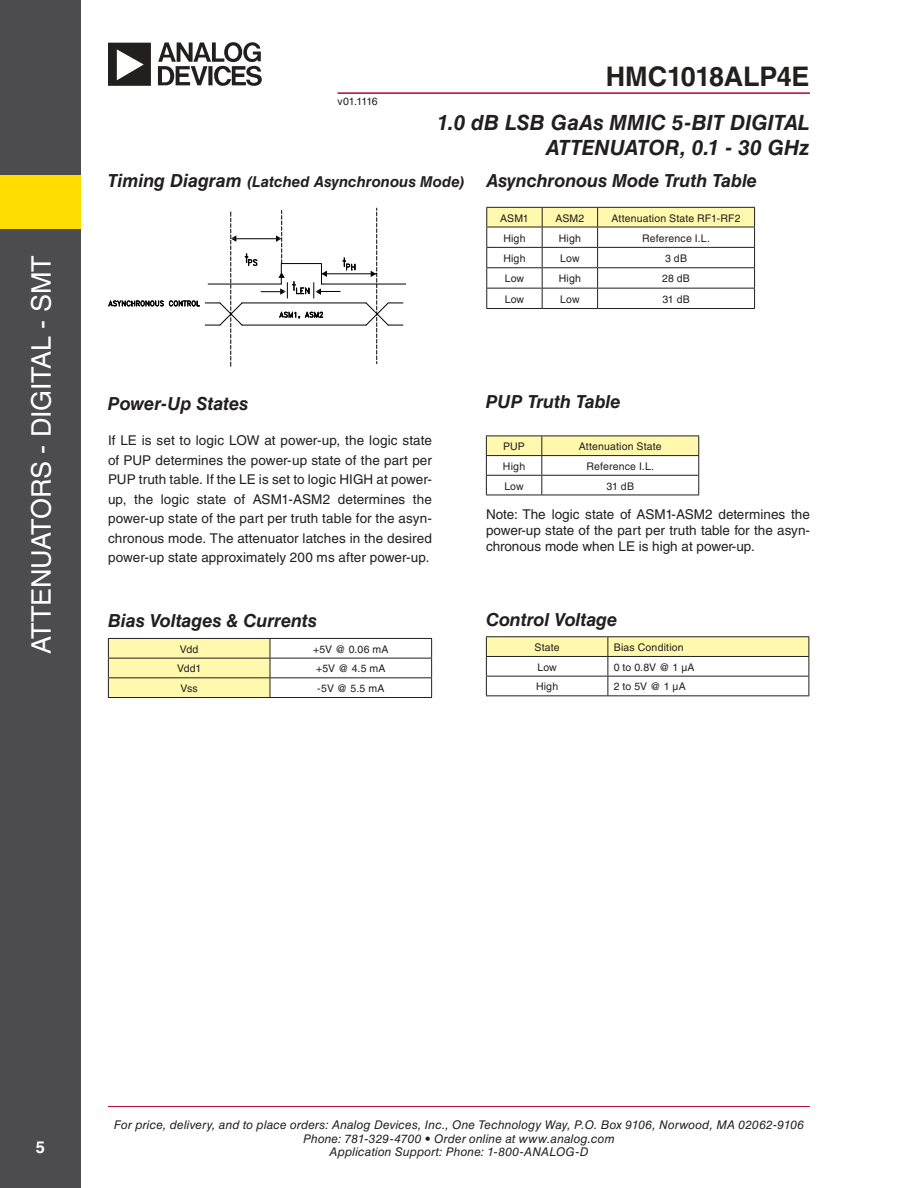
<style>
.page{position:relative;width:918px;height:1188px;background:#fff}
.page>*{position:absolute;margin:0;border:0;box-sizing:border-box;transform-origin:0 0}
.t1{font:27px "Helvetica LT Std";letter-spacing:-.015em;color:#fff}
.t2{font:700 27px "Helvetica LT Std";letter-spacing:-.01em;color:#221f1f}
.t3{font:italic 700 21px/25.2px "Helvetica LT Std";letter-spacing:.005em;color:#221f1f;text-align:right}
.t4{font:italic 700 18px "Helvetica LT Std";letter-spacing:-.005em;color:#221f1f}
.t5{font:700 16.5px "Helvetica LT Std";color:#fff}
.t6{font:italic 700 15px "Helvetica LT Std";letter-spacing:.005em;color:#221f1f}
.t7{font:13.5px/19.5px "Helvetica LT Std";color:#221f1f;text-align:justify}
.t8{font:italic 12px/13.5px "Helvetica LT Std";letter-spacing:.01em;color:#221f1f;text-align:center}
.t9{font:10.5px "Helvetica LT Std";letter-spacing:.015em;color:#221f1f}
.s1{font-size:18px}
</style>
<div class="page">
<hr style="left:108px;top:1106px;width:702px;height:1px;background:#b20738">
<hr style="left:338px;top:92px;width:472px;height:2px;background:#b20738">
<div style="left:0;top:0;width:81px;height:1188px;background:#4c4c4e"></div>
<div style="left:0;top:175px;width:81px;height:54px;background:#fd0"></div>
<svg style="left:108px;top:42px;width:154px;height:44px"></svg>
<hr style="left:486px;top:636px;width:122px;height:1px;background:#221f1f">
<hr style="left:608px;top:636px;width:201px;height:1px;background:#221f1f">
<svg style="left:486px;top:637px;width:324px;height:58px"></svg>
<hr style="left:486px;top:695px;width:122px;height:1px;background:#221f1f">
<hr style="left:608px;top:695px;width:201px;height:1px;background:#221f1f">
<hr style="left:270px;top:638px;width:162px;height:1px;background:#221f1f">
<hr style="left:270px;top:658px;width:162px;height:1px;background:#221f1f">
<hr style="left:270px;top:677px;width:162px;height:1px;background:#221f1f">
<svg style="left:108px;top:638px;width:163px;height:59px;background:#f1eaa4"></svg>
<svg style="left:431px;top:639px;width:1px;height:58px"></svg>
<hr style="left:108px;top:697px;width:162px;height:1px;background:#221f1f">
<hr style="left:270px;top:697px;width:162px;height:1px;background:#221f1f">
<svg style="left:486px;top:436px;width:213px;height:59px"></svg>
<hr style="left:486px;top:495px;width:56px;height:1px;background:#221f1f">
<hr style="left:542px;top:495px;width:157px;height:1px;background:#221f1f">
<svg style="left:486px;top:207px;width:269px;height:101px"></svg>
<hr style="left:486px;top:288px;width:56px;height:1px;background:#221f1f">
<hr style="left:542px;top:288px;width:56px;height:1px;background:#221f1f">
<hr style="left:598px;top:288px;width:157px;height:1px;background:#221f1f">
<hr style="left:486px;top:308px;width:56px;height:1px;background:#221f1f">
<hr style="left:542px;top:308px;width:56px;height:1px;background:#221f1f">
<hr style="left:598px;top:308px;width:157px;height:1px;background:#221f1f">
<hr style="left:242px;top:325px;width:124px;height:1px;background:#000">
<hr style="left:242px;top:303px;width:124px;height:1px;background:#000">
<hr style="left:321px;top:284px;width:85px;height:1px;background:#000">
<hr style="left:321px;top:274px;width:56px;height:1px;background:#000">
<svg style="left:365px;top:208px;width:38px;height:156px"></svg>
<svg style="left:108px;top:211px;width:248px;height:155px"></svg>
<h1 class="t1" style="left:31px;top:654px;width:400px;rotate:-90deg">ATTENUATORS - DIGITAL - SMT</h1>
<p class="t9" style="left:338px;top:97px;width:42px">v01.1116</p>
<h1 class="t2" style="left:606px;top:61px;width:205px">HMC1018ALP4E</h1>
<h2 class="t3" style="left:437px;top:111px;width:374px">1.0 dB LSB GaAs MMIC 5-BIT DIGITAL<br>ATTENUATOR, 0.1 - 30 GHz</h2>
<p class="t6" style="left:108px;top:176px;width:359px"><span class="s1">Timing Diagram</span> (Latched Asynchronous Mode)</p>
<h3 class="t4" style="left:486px;top:174px;width:272px">Asynchronous Mode Truth Table</h3>
<p class="t9" style="left:500px;top:214px;width:30px">ASM1</p>
<p class="t9" style="left:555px;top:214px;width:31px">ASM2</p>
<p class="t9" style="left:612px;top:214px;width:130px">Attenuation State RF1-RF2</p>
<p class="t9" style="left:503px;top:234px;width:24px">High</p>
<p class="t9" style="left:559px;top:234px;width:24px">High</p>
<p class="t9" style="left:642px;top:234px;width:69px">Reference I.L.</p>
<p class="t9" style="left:503px;top:254px;width:24px">High</p>
<p class="t9" style="left:560px;top:254px;width:21px">Low</p>
<p class="t9" style="left:665px;top:254px;width:23px">3 dB</p>
<p class="t9" style="left:505px;top:275px;width:21px">Low</p>
<p class="t9" style="left:559px;top:275px;width:24px">High</p>
<p class="t9" style="left:662px;top:275px;width:29px">28 dB</p>
<p class="t9" style="left:505px;top:295px;width:21px">Low</p>
<p class="t9" style="left:560px;top:295px;width:21px">Low</p>
<p class="t9" style="left:662px;top:295px;width:29px">31 dB</p>
<h3 class="t4" style="left:108px;top:396px;width:142px">Power-Up States</h3>
<h3 class="t4" style="left:486px;top:395px;width:136px">PUP Truth Table</h3>
<p class="t9" style="left:503px;top:442px;width:23px">PUP</p>
<p class="t9" style="left:579px;top:442px;width:84px">Attenuation State</p>
<p class="t9" style="left:503px;top:462px;width:24px">High</p>
<p class="t9" style="left:586px;top:462px;width:69px">Reference I.L.</p>
<p class="t9" style="left:504px;top:482px;width:21px">Low</p>
<p class="t9" style="left:607px;top:482px;width:29px">31 dB</p>
<p class="t7" style="left:486px;top:507px;width:325px;line-height:16.2px">Note: The logic state of ASM1-ASM2 determines the power-up state of the part per truth table for the asyn&shy;chronous mode when LE is high at power-up.</p>
<p class="t7" style="left:108px;top:432px;width:326px">If LE is set to logic LOW at power-up, the logic state of PUP determines the power-up state of the part per PUP truth table. If the LE is set to logic HIGH at power&shy;up, the logic state of ASM1-ASM2 determines the power-up state of the part per truth table for the asyn&shy;chronous mode. The attenuator latches in the desired power-up state approximately 200 ms after power-up.</p>
<h3 class="t4" style="left:108px;top:614px;width:210px">Bias Voltages &amp; Currents</h3>
<h3 class="t4" style="left:486px;top:612px;width:133px">Control Voltage</h3>
<p class="t9" style="left:535px;top:643px;width:27px">State</p>
<p class="t9" style="left:614px;top:643px;width:71px">Bias Condition</p>
<p class="t9" style="left:537px;top:663px;width:21px">Low</p>
<p class="t9" style="left:614px;top:663px;width:82px">0 to 0.8V @ 1 µA</p>
<p class="t9" style="left:536px;top:683px;width:24px">High</p>
<p class="t9" style="left:614px;top:683px;width:73px">2 to 5V @ 1 µA</p>
<p class="t9" style="left:180px;top:645px;width:20px">Vdd</p>
<p class="t9" style="left:313px;top:645px;width:77px">+5V @ 0.06 mA</p>
<p class="t9" style="left:177px;top:665px;width:26px">Vdd1</p>
<p class="t9" style="left:316px;top:665px;width:71px">+5V @ 4.5 mA</p>
<p class="t9" style="left:180px;top:684px;width:19px">Vss</p>
<p class="t9" style="left:317px;top:684px;width:69px">-5V @ 5.5 mA</p>
<p class="t5" style="left:36px;top:1138px;width:11px">5</p>
<p class="t8" style="left:114px;top:1119px;width:692px">For price, delivery, and to place orders: Analog Devices, Inc., One Technology Way, P.O. Box 9106, Norwood, MA 02062-9106<br>Phone: 781-329-4700 • Order online at www.analog.com<br>Application Support: Phone: 1-800-ANALOG-D</p>
</div>
